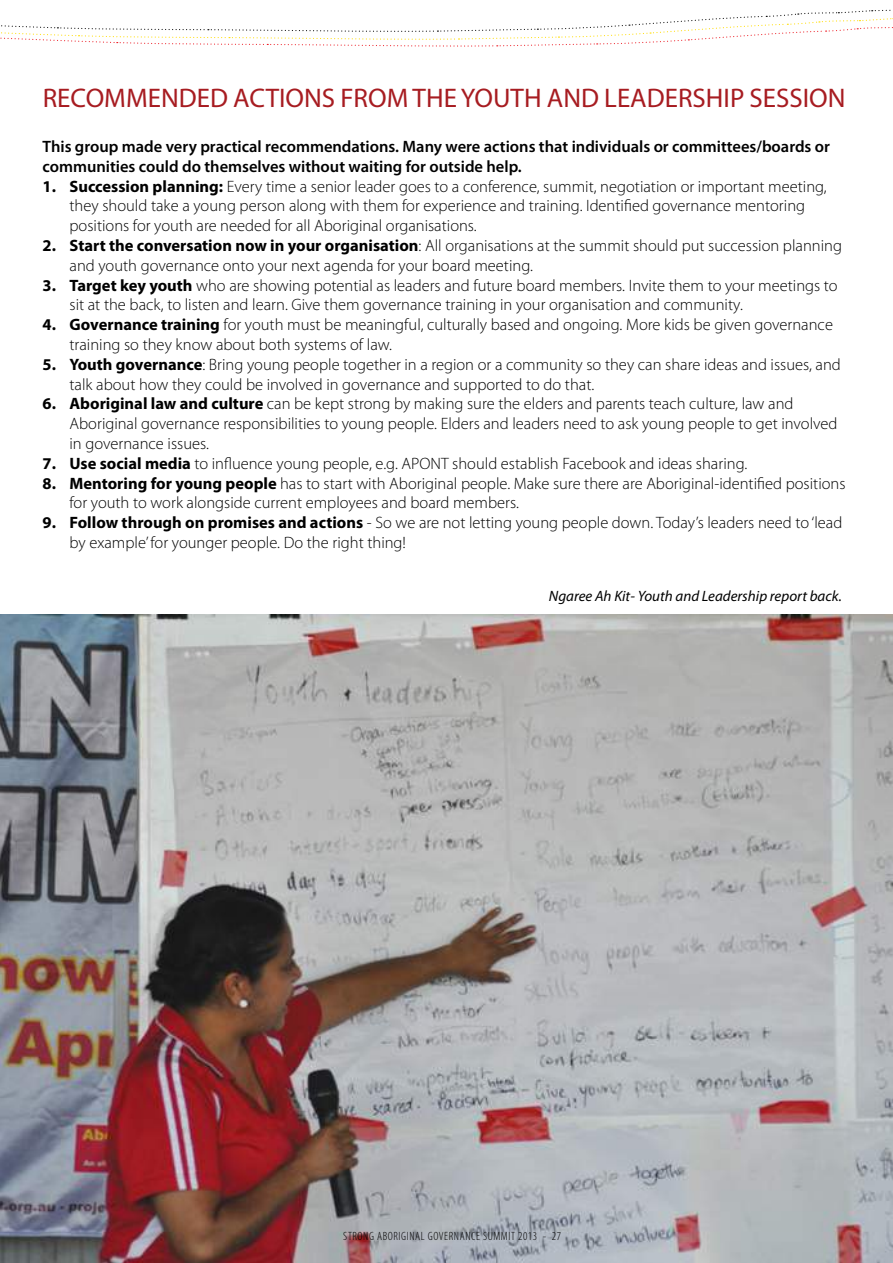
<style>
.page{position:relative;width:893px;height:1263px;background:#fff}
.page>*{position:absolute;margin:0;border:0;box-sizing:border-box;transform-origin:0 0}
.t1{font:27px "Myriad Pro";color:#a71c21}
.t2{font:300 16.5px/19.8px "Myriad Pro";color:#000}
.t3{font:600 16.5px/19.8px "Myriad Pro";color:#000}
.t4{font:italic 15px "Myriad Pro";color:#000}
.t5{font:300 condensed 12px "Myriad Pro";letter-spacing:.05em;color:#000}
.s1{font-weight:700}
</style>
<div class="page">
<svg style="left:0;top:9px;width:893px;height:38px"></svg>
<img style="left:0;top:614px;width:893px;height:649px">
<h1 class="t1" style="left:43px;top:81px;width:18px">RECOMMENDED</h1>
<h1 class="t1" style="left:233px;top:81px;width:70px">ACTIONS</h1>
<h1 class="t1" style="left:340px;top:81px;width:507px">FROM THE YOUTH AND LEADERSHIP SESSION</h1>
<p class="t3" style="left:43px;top:136px;width:789px">This group made very practical recommendations. Many were actions that individuals or committees/boards or communities could do themselves without waiting for outside help.</p>
<p class="t2" style="left:70px;top:176px;width:759px;text-indent:-27px"><span class="s1">1. Succession planning:</span> Every time a senior leader goes to a conference, summit, negotiation or important meeting, they should take a young person along with them for experience and training. Identified governance mentoring positions for youth are needed for all Aboriginal organisations.</p>
<p class="t2" style="left:70px;top:235px;width:774px;text-indent:-27px"><span class="s1">2. Start the conversation now in your organisation</span>: All organisations at the summit should put succession planning and youth governance onto your next agenda for your board meeting.</p>
<p class="t2" style="left:70px;top:275px;width:770px;text-indent:-27px"><span class="s1">3. Target key youth</span> who are showing potential as leaders and future board members. Invite them to your meetings to sit at the back, to listen and learn. Give them governance training in your organisation and community.</p>
<p class="t2" style="left:70px;top:315px;width:765px;text-indent:-27px"><span class="s1">4. Governance training</span> for youth must be meaningful, culturally based and ongoing. More kids be given governance training so they know about both systems of law.</p>
<p class="t2" style="left:70px;top:354px;width:773px;text-indent:-27px"><span class="s1">5. Youth governance</span>: Bring young people together in a region or a community so they can share ideas and issues, and talk about how they could be involved in governance and supported to do that.</p>
<p class="t2" style="left:70px;top:394px;width:769px;text-indent:-27px"><span class="s1">6. Aboriginal law and culture</span> can be kept strong by making sure the elders and parents teach culture, law and<br>Aboriginal governance responsibilities to young people. Elders and leaders need to ask young people to get involved in governance issues.</p>
<p class="t2" style="left:43px;top:453px;width:706px"><span class="s1">7. Use social media</span> to influence young people, e.g. APONT should establish Facebook and ideas sharing.</p>
<p class="t2" style="left:70px;top:473px;width:777px;text-indent:-27px"><span class="s1">8. Mentoring for young people</span> has to start with Aboriginal people. Make sure there are Aboriginal-identified positions for youth to work alongside current employees and board members.</p>
<p class="t2" style="left:70px;top:513px;width:774px;text-indent:-27px"><span class="s1">9. Follow through on promises and actions</span> - So we are not letting young people down. Today’s leaders need to ‘lead by example’ for younger people. Do the right thing!</p>
<p class="t4" style="left:549px;top:586px;width:295px">Ngaree Ah Kit- Youth and Leadership report back.</p>
<p class="t5" style="left:343px;top:1229px;width:219px">STRONG ABORIGINAL GOVERNANCE SUMMIT 2013 - 27</p>
</div>
